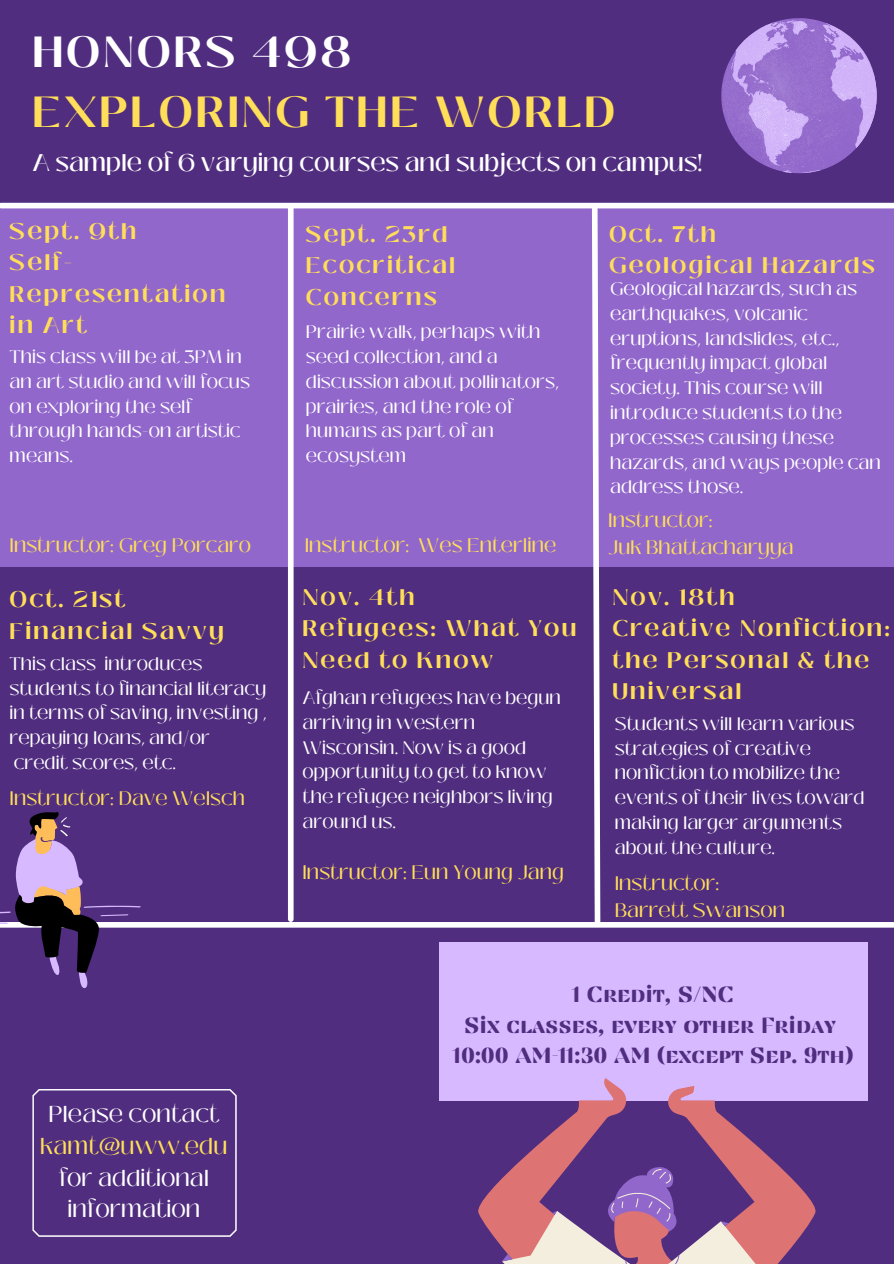
<style>
.page{position:relative;width:894px;height:1264px;background:#fff}
.page>*{position:absolute;margin:0;border:0;box-sizing:border-box;transform-origin:0 0}
.t1{font:700 43.35px "Black Mango";letter-spacing:.065em;color:#ffde59}
.t2{font:700 43.35px "Black Mango";letter-spacing:.065em;color:#fff}
.t3{font:500 24px "Black Mango";color:#fff}
.t4{font:22.95px/31.5px "Black Mango";color:#fff;text-align:center}
.t5{font:700 22.5px/31.5px "Black Mango";letter-spacing:.1em;color:#ffde59}
.t6{font:21.9px "Findel Display";color:#502d7f}
.t7{font:19.5px "Black Mango";color:#ffde59}
.t8{font:18px/24.8px "Black Mango";color:#fff}
.s1{color:#ffde59}
</style>
<div class="page">
<div style="left:0;top:0;width:893px;height:1263px;background:#502d7f"></div>
<div style="left:0;top:208px;width:893px;height:358px;background:#9167cb"></div>
<div style="left:288px;top:208px;width:5px;height:711px;background:#fff"></div>
<svg style="left:589px;top:208px;width:14px;height:714px"></svg>
<div style="left:0;top:922px;width:893px;height:5px;background:#fff"></div>
<div style="left:1px;top:203px;width:892px;height:5px;background:#fff"></div>
<svg style="left:32px;top:1089px;width:205px;height:147px"></svg>
<svg style="left:721px;top:18px;width:155px;height:155px"></svg>
<svg style="left:0;top:812px;width:141px;height:176px"></svg>
<div style="left:438px;top:942px;width:429px;height:158px;background:#d7b9ff"></div>
<svg style="left:472px;top:1078px;width:349px;height:182px"></svg>
<svg style="left:502px;top:1166px;width:279px;height:98px"></svg>
<p class="t2" style="left:32px;top:20px;width:320px">HONORS 498</p>
<p class="t1" style="left:32px;top:79px;width:584px">EXPLORING THE WORLD</p>
<p class="t3" style="left:32px;top:145px;width:671px">A sample of 6 varying courses and subjects on campus!</p>
<p class="t5" style="left:10px;top:215px;width:128px">Sept. 9th</p>
<p class="t5" style="left:10px;top:247px;width:217px">Self-<br>Representation</p>
<p class="t5" style="left:10px;top:310px;width:79px">in Art</p>
<p class="t8" style="left:10px;top:344px;width:242px">This class will be at 3PM in an art studio and will focus on exploring the self through hands-on artistic means.</p>
<p class="t7" style="left:10px;top:530px;width:243px">Instructor: Greg Porcaro</p>
<p class="t5" style="left:10px;top:583px;width:117px">Oct. 21st</p>
<p class="t5" style="left:10px;top:615px;width:215px">Financial Savvy</p>
<p class="t8" style="left:10px;top:651px;width:259px">This class introduces students to financial literacy in terms of saving, investing , repaying loans, and/or credit scores, etc.</p>
<p class="t7" style="left:10px;top:784px;width:237px">Instructor: Dave Welsch</p>
<p class="t4" style="left:40px;top:1098px;width:189px">Please contact <span class="s1">kamt@uww.edu </span>for additional information</p>
<p class="t5" style="left:306px;top:218px;width:143px">Sept. 23rd</p>
<p class="t5" style="left:306px;top:250px;width:151px">Ecocritical<br>Concerns</p>
<p class="t8" style="left:306px;top:319px;width:255px">Prairie walk, perhaps with seed collection, and a discussion about pollinators, prairies, and the role of humans as part of an ecosystem</p>
<p class="t7" style="left:304px;top:530px;width:253px">Instructor: Wes Enterline</p>
<p class="t5" style="left:302px;top:581px;width:114px">Nov. 4th</p>
<p class="t5" style="left:302px;top:613px;width:275px">Refugees: What You<br>Need to Know</p>
<p class="t8" style="left:302px;top:685px;width:260px">Afghan refugees have begun arriving in western<br>Wisconsin. Now is a good opportunity to get to know the refugee neighbors living around us.</p>
<p class="t7" style="left:302px;top:857px;width:263px">Instructor: Eun Young Jang</p>
<p class="t5" style="left:608px;top:218px;width:108px">Oct. 7th</p>
<p class="t5" style="left:608px;top:250px;width:267px">Geological Hazards</p>
<p class="t8" style="left:610px;top:276px;width:272px">Geological hazards, such as earthquakes, volcanic eruptions, landslides, etc., frequently impact global society. This course will introduce students to the processes causing these hazards, and ways people can address those.</p>
<p class="t7" style="left:608px;top:505px;width:106px">Instructor:</p>
<p class="t7" style="left:608px;top:532px;width:187px">Juk Bhattacharyya</p>
<p class="t5" style="left:612px;top:581px;width:124px">Nov. 18th</p>
<p class="t5" style="left:612px;top:613px;width:279px">Creative Nonfiction: the Personal &amp; the<br>Universal</p>
<p class="t8" style="left:614px;top:711px;width:251px">Students will learn various strategies of creative nonfiction to mobilize the events of their lives toward making larger arguments about the culture.</p>
<p class="t7" style="left:614px;top:868px;width:106px">Instructor:</p>
<p class="t7" style="left:614px;top:895px;width:172px">Barrett Swanson</p>
<p class="t6" style="left:572px;top:981px;width:163px">1 Credit, S/NC</p>
<p class="t6" style="left:464px;top:1012px;width:373px">Six classes, every other Friday</p>
<p class="t6" style="left:453px;top:1043px;width:401px">10:00 AM-11:30 AM (except Sep. 9th)</p>
</div>
